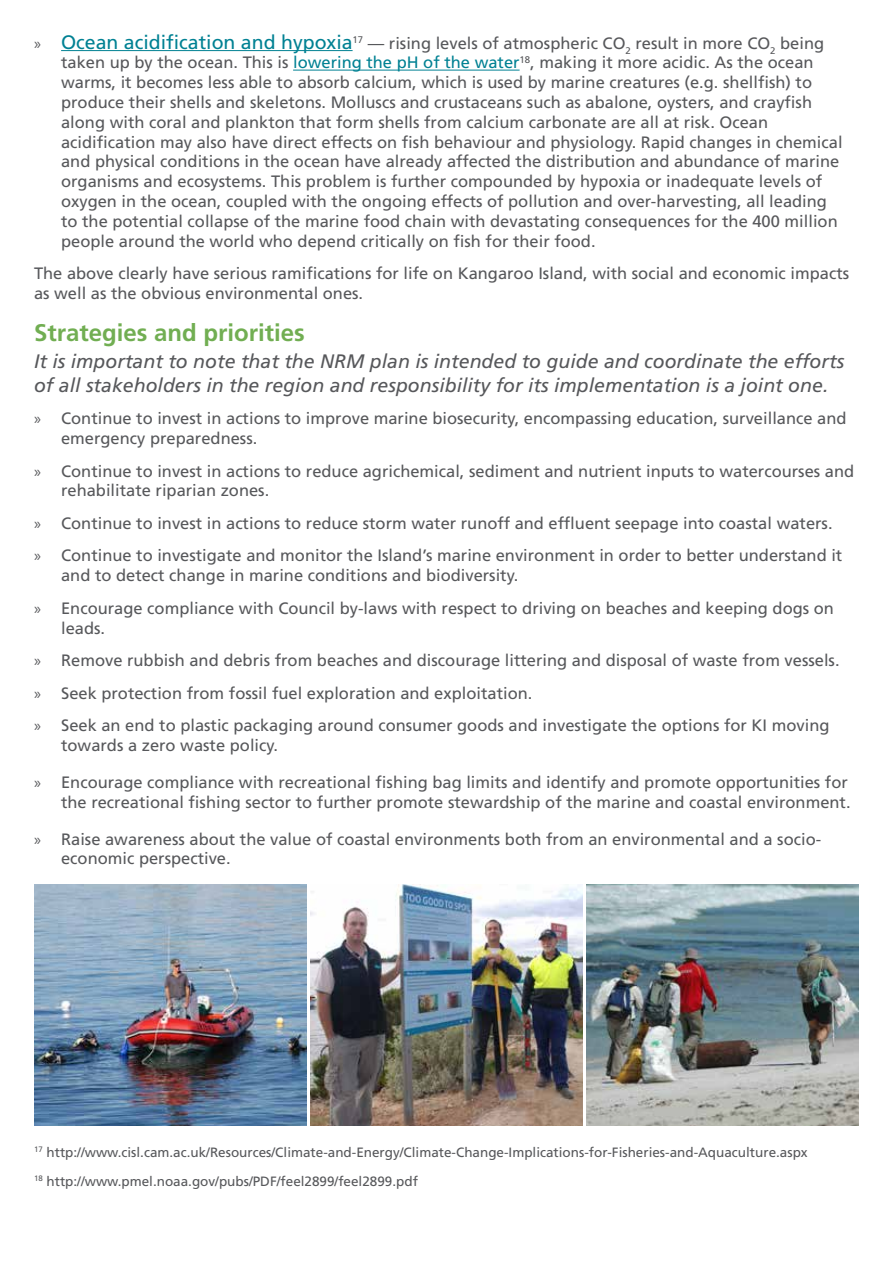
<style>
.page{position:relative;width:893px;height:1263px;background:#fff}
.page>*{position:absolute;margin:0;border:0;box-sizing:border-box;transform-origin:0 0}
.t1{font:700 24px "Frutiger LT Std";color:#71ae52}
.t2{font:italic 19.5px/23.4px "Frutiger LT Std";color:#57585b}
.t3{font:16.5px/19.8px "Frutiger LT Std";color:#57585b}
.t4{font:13.5px/29px "Frutiger LT Std";color:#57585b}
.s1{font-family:"Myriad Pro"}
.s2{font-size:19.5px;color:#008193}
.s3{color:#008193}
</style>
<div class="page">
<hr style="left:61px;top:50px;width:292px;height:1px;background:#008193">
<hr style="left:293px;top:70px;width:227px;height:1px;background:#008193">
<img style="left:34px;top:884px;width:272px;height:241px">
<img style="left:587px;top:884px;width:272px;height:241px">
<img style="left:310px;top:884px;width:273px;height:241px">
<p class="t3" style="left:61px;top:33px;width:783px;text-indent:-27px"><span class="s1">»</span> <span class="s2">Ocean acidification and hypoxia</span><sup>17</sup> — rising levels of atmospheric CO<sub>2</sub> result in more CO<sub>2</sub> being taken up by the ocean. This is <span class="s3">lowering the pH of the water</span><sup>18</sup>, making it more acidic. As the ocean warms, it becomes less able to absorb calcium, which is used by marine creatures (e.g. shellfish) to produce their shells and skeletons. Molluscs and crustaceans such as abalone, oysters, and crayfish along with coral and plankton that form shells from calcium carbonate are all at risk. Ocean acidification may also have direct effects on fish behaviour and physiology. Rapid changes in chemical and physical conditions in the ocean have already affected the distribution and abundance of marine organisms and ecosystems. This problem is further compounded by hypoxia or inadequate levels of oxygen in the ocean, coupled with the ongoing effects of pollution and over-harvesting, all leading to the potential collapse of the marine food chain with devastating consequences for the 400 million people around the world who depend critically on fish for their food.</p>
<p class="t3" style="left:34px;top:264px;width:817px">The above clearly have serious ramifications for life on Kangaroo Island, with social and economic impacts as well as the obvious environmental ones.</p>
<h1 class="t1" style="left:34px;top:318px;width:272px">Strategies and priorities</h1>
<p class="t2" style="left:34px;top:350px;width:812px">It is important to note that the NRM plan is intended to guide and coordinate the efforts of all stakeholders in the region and responsibility for its implementation is a joint one.</p>
<p class="t3" style="left:61px;top:409px;width:787px;text-indent:-27px"><span class="s1">»</span> Continue to invest in actions to improve marine biosecurity, encompassing education, surveillance and emergency preparedness.</p>
<p class="t3" style="left:61px;top:461px;width:795px;text-indent:-27px"><span class="s1">»</span> Continue to invest in actions to reduce agrichemical, sediment and nutrient inputs to watercourses and rehabilitate riparian zones.</p>
<p class="t3" style="left:34px;top:507px;width:810px;line-height:32.5px"><span class="s1">»</span> Continue to invest in actions to reduce storm water runoff and effluent seepage into coastal waters. <span class="s1">»</span> Continue to investigate and monitor the Island’s marine environment in order to better understand it</p>
<p class="t3" style="left:34px;top:559px;width:801px;line-height:32.5px;text-indent:27px">and to detect change in marine conditions and biodiversity.<br><span class="s1">»</span> Encourage compliance with Council by-laws with respect to driving on beaches and keeping dogs on</p>
<p class="t3" style="left:34px;top:612px;width:807px;line-height:32.5px;text-indent:27px">leads.<br><span class="s1">»</span> Remove rubbish and debris from beaches and discourage littering and disposal of waste from vessels. <span class="s1">»</span> Seek protection from fossil fuel exploration and exploitation.<br><span class="s1">»</span> Seek an end to plastic packaging around consumer goods and investigate the options for KI moving</p>
<p class="t3" style="left:61px;top:735px;width:218px">towards a zero waste policy.</p>
<p class="t3" style="left:34px;top:772px;width:818px;text-align:right"><span class="s1">»</span> Encourage compliance with recreational fishing bag limits and identify and promote opportunities for the recreational fishing sector to further promote stewardship of the marine and coastal environment.</p>
<p class="t3" style="left:61px;top:829px;width:762px;text-indent:-27px"><span class="s1">»</span> Raise awareness about the value of coastal environments both from an environmental and a socio&shy;economic perspective.</p>
<p class="t4" style="left:34px;top:1138px;width:775px"><sup>17</sup> http://www.cisl.cam.ac.uk/Resources/Climate-and-Energy/Climate-Change-Implications-for-Fisheries-and-Aquaculture.aspx<br><sup>18</sup> http://www.pmel.noaa.gov/pubs/PDF/feel2899/feel2899.pdf</p>
</div>
